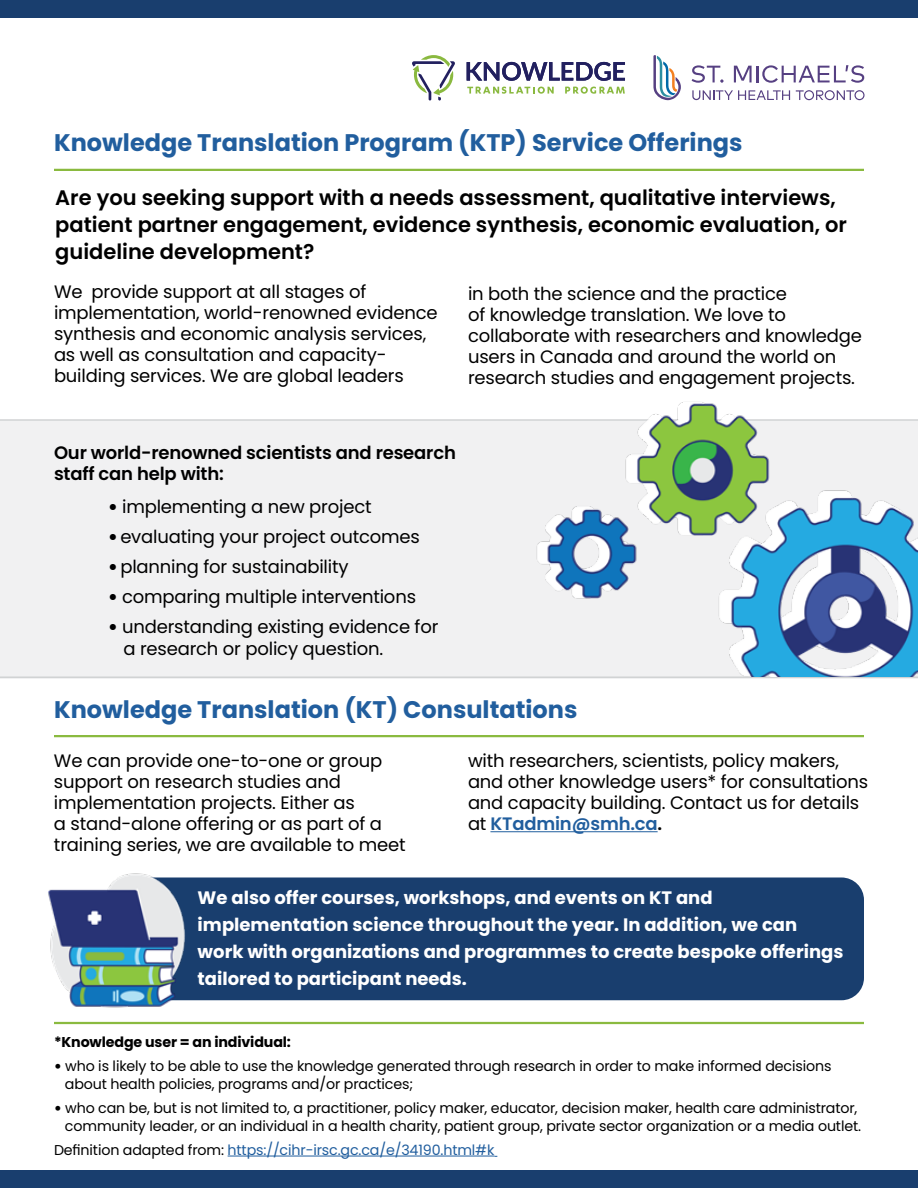
<style>
.page{position:relative;width:918px;height:1188px;background:#fff}
.page>*{position:absolute;margin:0;border:0;box-sizing:border-box;transform-origin:0 0}
.t1{font:700 24px "Poppins";color:#215e9e}
.t2{font:600 21px/27px "Poppins";color:#000}
.t3{font:18px/21px "Poppins";letter-spacing:-.01em;color:#000}
.t4{font:700 18px/27px "Poppins";color:#fff}
.t5{font:600 18px/21px "Poppins";letter-spacing:-.01em;color:#000}
.t6{font:14.25px/18px "Poppins";letter-spacing:-.01em;color:#000}
.t7{font:14.25px "Poppins";letter-spacing:-.01em;color:#215e9e}
.t8{font:700 14.25px "Poppins";letter-spacing:-.01em;color:#000}
.s1{font-weight:900}
.s2{font-weight:600;color:#215e9e}
.s3{font-weight:600}
.s4{color:#000}
</style>
<div class="page">
<div style="left:0;top:1171px;width:918px;height:17px;background:#193e6e"></div>
<div style="left:0;top:0;width:918px;height:17px;background:#193e6e"></div>
<div style="left:0;top:420px;width:918px;height:258px;background:#f1f1f2"></div>
<svg style="left:467px;top:62px;width:158px;height:19px"></svg>
<svg style="left:467px;top:87px;width:87px;height:7px"></svg>
<svg style="left:565px;top:87px;width:60px;height:7px"></svg>
<svg style="left:412px;top:55px;width:43px;height:46px"></svg>
<svg style="left:692px;top:65px;width:32px;height:18px"></svg>
<svg style="left:734px;top:65px;width:130px;height:18px"></svg>
<svg style="left:653px;top:55px;width:28px;height:45px"></svg>
<svg style="left:692px;top:90px;width:98px;height:10px"></svg>
<svg style="left:796px;top:90px;width:69px;height:10px"></svg>
<hr style="left:0;top:676px;width:918px;height:2px;background:#d1d3d4">
<div style="left:113px;top:880px;width:749px;height:118px;background:#193e6e;border-radius:20px"></div>
<div style="left:111px;top:878px;width:753px;height:122px;border:4px solid #193e6e;border-radius:20px"></div>
<hr style="left:490px;top:831px;width:168px;height:1px;background:#215e9e">
<hr style="left:54px;top:735px;width:810px;height:2px;background:#8aba3f">
<hr style="left:54px;top:169px;width:810px;height:2px;background:#8aba3f">
<hr style="left:0;top:419px;width:918px;height:2px;background:#d1d3d4">
<hr style="left:228px;top:1156px;width:266px;height:1px;background:#215e9e">
<hr style="left:54px;top:1022px;width:810px;height:2px;background:#8aba3f">
<img style="left:529px;top:402px;width:389px;height:275px">
<img style="left:48px;top:873px;width:140px;height:135px">
<h1 class="t1" style="left:54px;top:129px;width:690px">Knowledge Translation Program (KTP) Service Offerings</h1>
<p class="t2" style="left:55px;top:184px;width:793px">Are you seeking support with a needs assessment, qualitative interviews, patient partner engagement, evidence synthesis, economic evaluation, or guideline development?</p>
<p class="t3" style="left:54px;top:281px;width:385px">We provide support at all stages of implementation, world-renowned evidence synthesis and economic analysis services, as well as consultation and capacity&shy;building services. We are global leaders</p>
<p class="t3" style="left:468px;top:283px;width:395px">in both the science and the practice<br>of knowledge translation. We love to collaborate with researchers and knowledge users in Canada and around the world on research studies and engagement projects.</p>
<p class="t5" style="left:54px;top:443px;width:403px">Our world-renowned scientists and research staff can help with:</p>
<p class="t3" style="left:108px;top:497px;width:265px"><span class="s1">•</span> implementing a new project</p>
<p class="t3" style="left:108px;top:527px;width:313px"><span class="s1">•</span> evaluating your project outcomes</p>
<p class="t3" style="left:108px;top:557px;width:242px"><span class="s1">•</span> planning for sustainability</p>
<p class="t3" style="left:108px;top:587px;width:310px"><span class="s1">•</span> comparing multiple interventions</p>
<p class="t3" style="left:123px;top:616px;width:317px;line-height:21.6px;text-indent:-15px"><span class="s1">•</span> understanding existing evidence for a research or policy question.</p>
<h1 class="t1" style="left:54px;top:695px;width:525px">Knowledge Translation (KT) Consultations</h1>
<p class="t3" style="left:54px;top:751px;width:353px">We can provide one-to-one or group support on research studies and implementation projects. Either as<br>a stand-alone offering or as part of a training series, we are available to meet</p>
<p class="t3" style="left:468px;top:751px;width:402px">with researchers, scientists, policy makers, and other knowledge users* for consultations and capacity building. Contact us for details at <span class="s2">KTadmin@smh.ca</span><span class="s3">.</span></p>
<p class="t4" style="left:198px;top:884px;width:647px">We also offer courses, workshops, and events on KT and implementation science throughout the year. In addition, we can work with organizations and programmes to create bespoke offerings tailored to participant needs.</p>
<p class="t8" style="left:54px;top:1034px;width:238px">*Knowledge user = an individual:</p>
<p class="t6" style="left:65px;top:1057px;width:768px;text-indent:-11px"><span class="s1">•</span> who is likely to be able to use the knowledge generated through research in order to make informed decisions about health policies, programs and/or practices;</p>
<p class="t6" style="left:54px;top:1099px;width:809px;text-align:right"><span class="s1">•</span> who can be, but is not limited to, a practitioner, policy maker, educator, decision maker, health care administrator, community leader, or an individual in a health charity, patient group, private sector organization or a media outlet.</p>
<p class="t7" style="left:54px;top:1142px;width:442px"><span class="s4">Definition adapted from:</span> https://cihr-irsc.gc.ca/e/34190.html#k</p>
</div>
